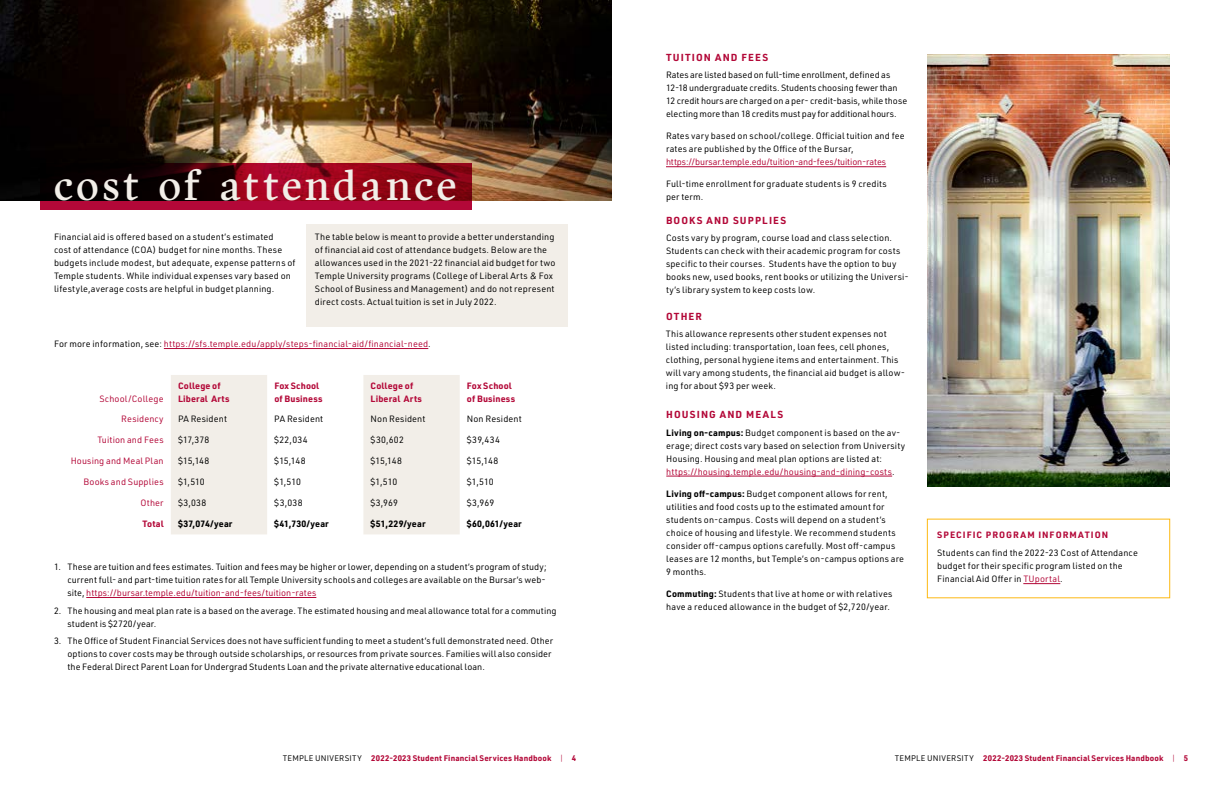
<style>
.page{position:relative;width:1224px;height:792px;background:#fff}
.page>*{position:absolute;margin:0;border:0;box-sizing:border-box;transform-origin:0 0}
.t1{font:42px "Harfang";letter-spacing:.08em;color:#f2eee8}
.t2{font:700 10px "URWDIN";letter-spacing:.12em;color:#b30838}
.t3{font:9px/13px "URWDIN";letter-spacing:.015em;color:#000}
.t4{font:9px "URWDIN";letter-spacing:.015em;color:#b30838}
.t5{font:700 9px/13px "URWDIN";letter-spacing:.03em;color:#b30838}
.t6{font:9px "URWDIN";letter-spacing:-.015em;color:#b30838}
.t7{font:700 9px "URWDIN";letter-spacing:.015em;color:#000}
.t8{font:700 9px "URWDIN";letter-spacing:.12em;color:#b30838}
.t9{font:700 8px "URWDIN";letter-spacing:.02em;color:#b30838}
.s1{color:#000}
.s2{color:#b30838}
.s3{font-weight:700}
.s4{font-weight:400;color:#000}
.s5{font-weight:300}
</style>
<div class="page">
<img style="left:0;top:0;width:612px;height:200px">
<img style="left:927px;top:55px;width:243px;height:432px">
<div style="left:306px;top:224px;width:261px;height:102px;background:#f2eee8"></div>
<svg style="left:40px;top:164px;width:432px;height:46px;background:#680316"></svg>
<svg style="left:171px;top:375px;width:289px;height:159px;fill:#f2eee8"></svg>
<hr style="left:86px;top:597px;width:230px;height:1px;background:#b30838">
<hr style="left:666px;top:166px;width:220px;height:1px;background:#b30838">
<hr style="left:666px;top:476px;width:226px;height:1px;background:#b30838">
<hr style="left:1023px;top:583px;width:37px;height:1px;background:#b30838">
<hr style="left:164px;top:348px;width:264px;height:1px;background:#b30838">
<h1 class="t1" style="left:54px;top:160px;width:404px">cost of attendance</h1>
<p class="t3" style="left:54px;top:230px;width:243px">Financial aid is offered based on a student’s estimated<br>cost of attendance (COA) budget for nine months. These budgets include modest, but adequate, expense patterns of Temple students. While individual expenses vary based on lifestyle,average costs are helpful in budget planning.</p>
<p class="t3" style="left:315px;top:230px;width:242px">The table below is meant to provide a better understanding of financial aid cost of attendance budgets. Below are the allowances used in the 2021-22 financial aid budget for two Temple University programs (College of Liberal Arts &amp; Fox School of Business and Management) and do not represent direct costs. Actual tuition is set in July 2022.</p>
<p class="t4" style="left:54px;top:338px;width:378px"><span class="s1">For more information, see:</span> https://sfs.temple.edu/apply/steps-financial-aid/financial-need<span class="s1">.</span></p>
<p class="t4" style="left:99px;top:392px;width:66px">School/College</p>
<p class="t5" style="left:178px;top:378px;width:53px">College of<br>Liberal Arts</p>
<p class="t5" style="left:274px;top:378px;width:50px">Fox School of Business</p>
<p class="t5" style="left:371px;top:378px;width:53px">College of<br>Liberal Arts</p>
<p class="t5" style="left:467px;top:378px;width:50px">Fox School of Business</p>
<p class="t4" style="left:121px;top:413px;width:44px">Residency</p>
<p class="t3" style="left:178px;top:412px;width:51px">PA Resident</p>
<p class="t3" style="left:274px;top:412px;width:51px">PA Resident</p>
<p class="t3" style="left:371px;top:412px;width:56px">Non Resident</p>
<p class="t3" style="left:467px;top:412px;width:56px">Non Resident</p>
<p class="t4" style="left:97px;top:434px;width:68px">Tuition and Fees</p>
<p class="t3" style="left:178px;top:433px;width:33px">$17,378</p>
<p class="t3" style="left:274px;top:433px;width:35px">$22,034</p>
<p class="t3" style="left:371px;top:433px;width:35px">$30,602</p>
<p class="t3" style="left:467px;top:433px;width:35px">$39,434</p>
<p class="t4" style="left:71px;top:455px;width:94px">Housing and Meal Plan</p>
<p class="t3" style="left:178px;top:454px;width:33px">$15,148</p>
<p class="t3" style="left:274px;top:454px;width:33px">$15,148</p>
<p class="t3" style="left:371px;top:454px;width:33px">$15,148</p>
<p class="t3" style="left:467px;top:454px;width:33px">$15,148</p>
<p class="t4" style="left:84px;top:476px;width:82px">Books and Supplies</p>
<p class="t3" style="left:178px;top:475px;width:28px">$1,510</p>
<p class="t3" style="left:274px;top:475px;width:28px">$1,510</p>
<p class="t3" style="left:371px;top:475px;width:28px">$1,510</p>
<p class="t3" style="left:467px;top:475px;width:28px">$1,510</p>
<p class="t4" style="left:141px;top:497px;width:25px">Other</p>
<p class="t3" style="left:178px;top:496px;width:30px">$3,038</p>
<p class="t3" style="left:274px;top:496px;width:30px">$3,038</p>
<p class="t3" style="left:371px;top:496px;width:29px">$3,969</p>
<p class="t3" style="left:467px;top:496px;width:29px">$3,969</p>
<p class="t5" style="left:143px;top:517px;width:22px">Total</p>
<p class="t7" style="left:178px;top:518px;width:56px">$37,074/year</p>
<p class="t7" style="left:274px;top:518px;width:56px">$41,730/year</p>
<p class="t7" style="left:371px;top:518px;width:57px">$51,229/year</p>
<p class="t7" style="left:467px;top:518px;width:57px">$60,061/year</p>
<p class="t3" style="left:68px;top:560px;width:481px;text-align:justify;text-indent:-14px">1. These are tuition and fees estimates. Tuition and fees may be higher or lower, depending on a student’s program of study; current full- and part-time tuition rates for all Temple University schools and colleges are available on the Bursar’s web&shy;site, <span class="s2">https://bursar.temple.edu/tuition-and-fees/tuition-rates</span></p>
<p class="t3" style="left:68px;top:604px;width:491px;text-indent:-14px">2. The housing and meal plan rate is a based on the average. The estimated housing and meal allowance total for a commuting student is $2720/year.</p>
<p class="t3" style="left:68px;top:634px;width:487px;text-indent:-14px">3. The Office of Student Financial Services does not have sufficient funding to meet a student’s full demonstrated need. Other options to cover costs may be through outside scholarships, or resources from private sources. Families will also consider the Federal Direct Parent Loan for Undergrad Students Loan and the private alternative educational loan.</p>
<p class="t2" style="left:666px;top:51px;width:104px">TUITION AND FEES</p>
<p class="t3" style="left:666px;top:68px;width:243px">Rates are listed based on full-time enrollment, defined as 12-18 undergraduate credits. Students choosing fewer than 12 credit hours are charged on a per- credit-basis, while those electing more than 18 credits must pay for additional hours.</p>
<p class="t3" style="left:666px;top:129px;width:240px">Rates vary based on school/college. Official tuition and fee rates are published by the Office of the Bursar,</p>
<p class="t6" style="left:666px;top:156px;width:222px">https://bursar.temple.edu/tuition-and-fees/tuition-rates</p>
<p class="t3" style="left:666px;top:177px;width:222px">Full-time enrollment for graduate students is 9 credits per term.</p>
<p class="t2" style="left:666px;top:214px;width:122px">BOOKS AND SUPPLIES</p>
<p class="t3" style="left:666px;top:232px;width:244px">Costs vary by program, course load and class selection.<br>Students can check with their academic program for costs specific to their courses. Students have the option to buy books new, used books, rent books or utilizing the Universi&shy;ty’s library system to keep costs low.</p>
<p class="t2" style="left:666px;top:310px;width:37px">OTHER</p>
<p class="t3" style="left:666px;top:327px;width:241px">This allowance represents other student expenses not listed including: transportation, loan fees, cell phones, clothing, personal hygiene items and entertainment. This will vary among students, the financial aid budget is allow&shy;ing for about $93 per week.</p>
<p class="t2" style="left:666px;top:408px;width:119px">HOUSING AND MEALS</p>
<p class="t3" style="left:666px;top:426px;width:240px"><span class="s3">Living on-campus:</span> Budget component is based on the av&shy;erage; direct costs vary based on selection from University Housing. Housing and meal plan options are listed at: <span class="s2">https://housing.temple.edu/housing-and-dining-costs</span>.</p>
<p class="t3" style="left:666px;top:487px;width:239px"><span class="s3">Living off-campus:</span> Budget component allows for rent, utilities and food costs up to the estimated amount for students on-campus. Costs will depend on a student’s choice of housing and lifestyle. We recommend students consider off-campus options carefully. Most off-campus leases are 12 months, but Temple’s on-campus options are 9 months.</p>
<p class="t3" style="left:666px;top:587px;width:228px"><span class="s3">Commuting:</span> Students that live at home or with relatives have a reduced allowance in the budget of $2,720/year.</p>
<p class="t8" style="left:937px;top:529px;width:172px">SPECIFIC PROGRAM INFORMATION</p>
<p class="t3" style="left:937px;top:546px;width:202px">Students can find the 2022-23 Cost of Attendance budget for their specific program listed on the<br>Financial Aid Offer in <span class="s2">TUportal</span>.</p>
<p class="t9" style="left:283px;top:752px;width:295px"><span class="s4">TEMPLE UNIVERSITY</span> 2022-2023 Student Financial Services Handbook <span class="s5">|</span> 4</p>
<p class="t9" style="left:895px;top:752px;width:295px"><span class="s4">TEMPLE UNIVERSITY</span> 2022-2023 Student Financial Services Handbook <span class="s5">|</span> 5</p>
</div>
